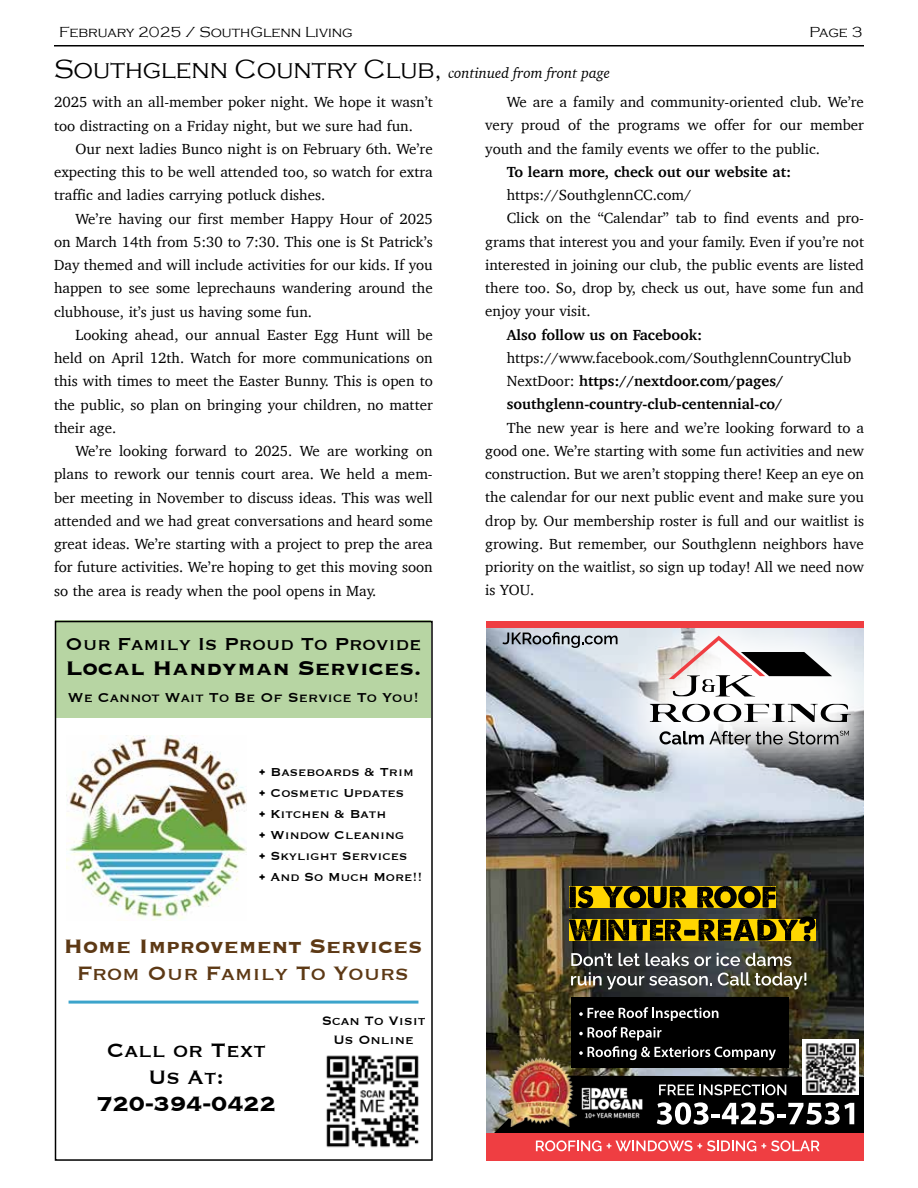
<style>
.page{position:relative;width:918px;height:1188px;background:#fff}
.page>*{position:absolute;margin:0;border:0;box-sizing:border-box;transform-origin:0 0}
.t1{font:300 27px "Copperplate Gothic";color:#000}
.t2{font:700 27px "Copperplate";color:#000}
.t3{font:700 25.5px "Copperplate";color:#000}
.t4{font:700 25.2px "Copperplate";color:#5d3915}
.t5{font:25.2px "Copperplate";color:#5d3915}
.t6{font:25.2px/27px "Copperplate";color:#000;text-align:center}
.t7{font:22.5px "Copperplate";color:#000}
.t8{font:16.8px "Copperplate";color:#000}
.t9{font:15.75px/19.5px "Copperplate";color:#000;text-align:center}
.t10{font:15px/23.2px "Charter";color:#000;text-align:justify}
.t11{font:700 15px/23.2px "Charter";color:#000}
.t12{font:15px "Copperplate";color:#000}
.t13{font:300 15px "Copperplate Gothic";color:#000}
.s1{font-family:"Charter";font-weight:400;font-style:italic;font-size:15px}
.s2{font-weight:400}
</style>
<div class="page">
<hr style="left:54px;top:45px;width:810px;height:1px;background:#000">
<div style="left:55px;top:621px;width:376px;height:97px;background:#b7d5a3"></div>
<div style="left:55px;top:621px;width:378px;height:540px;border:2px solid #000"></div>
<img style="left:67px;top:736px;width:180px;height:184px">
<img style="left:326px;top:1055px;width:93px;height:93px">
<hr style="left:69px;top:1001px;width:349px;height:3px;background:#3ca4cb">
<img style="left:486px;top:627px;width:378px;height:528px">
<div style="left:571px;top:998px;width:217px;height:70px;background:#000"></div>
<img style="left:586px;top:627px;width:278px;height:180px">
<div style="left:486px;top:621px;width:378px;height:6px;background:#ef3e42"></div>
<div style="left:487px;top:1133px;width:377px;height:28px;background:#ef3e42"></div>
<svg style="left:503px;top:632px;width:115px;height:16px;background:#989fa7"></svg>
<svg style="left:669px;top:636px;width:163px;height:60px"></svg>
<svg style="left:650px;top:704px;width:201px;height:18px"></svg>
<svg style="left:660px;top:731px;width:189px;height:14px;background:#9c9d9e"></svg>
<img style="left:504px;top:1058px;width:73px;height:18px">
<img style="left:522px;top:1072px;width:36px;height:4px">
<img style="left:802px;top:1039px;width:56px;height:37px">
<img style="left:492px;top:1076px;width:372px;height:75px">
<svg style="left:579px;top:1007px;width:139px;height:14px"></svg>
<svg style="left:579px;top:1027px;width:82px;height:13px"></svg>
<svg style="left:579px;top:1046px;width:197px;height:14px"></svg>
<svg style="left:571px;top:953px;width:42px;height:13px"></svg>
<svg style="left:619px;top:953px;width:21px;height:13px"></svg>
<svg style="left:646px;top:953px;width:65px;height:13px"></svg>
<svg style="left:717px;top:953px;width:23px;height:13px"></svg>
<svg style="left:746px;top:953px;width:46px;height:13px"></svg>
<svg style="left:571px;top:972px;width:141px;height:18px;background:#60615e"></svg>
<svg style="left:718px;top:972px;width:88px;height:18px;background:#706e59"></svg>
<div style="left:569px;top:886px;width:207px;height:22px;background:#ffd600"></div>
<svg style="left:569px;top:886px;width:24px;height:22px"></svg>
<svg style="left:603px;top:886px;width:83px;height:22px"></svg>
<svg style="left:697px;top:886px;width:79px;height:22px"></svg>
<svg style="left:569px;top:916px;width:246px;height:25px;background:#6c5c05"></svg>
<p class="t13" style="left:59px;top:24px;width:295px">February 2025 / SouthGlenn Living</p>
<p class="t13" style="left:809px;top:24px;width:55px">Page 3</p>
<h1 class="t1" style="left:54px;top:55px;width:558px">Southglenn Country Club, <span class="s1">continued from front page</span></h1>
<p class="t10" style="left:54px;top:90px;width:380px">2025 with an all-member poker night. We hope it wasn’t too distracting on a Friday night, but we sure had fun.</p>
<p class="t10" style="left:54px;top:137px;width:380px;text-indent:22px">Our next ladies Bunco night is on February 6th. We’re expecting this to be well attended too, so watch for extra traffic and ladies carrying potluck dishes.</p>
<p class="t10" style="left:54px;top:207px;width:380px;text-indent:22px">We’re having our first member Happy Hour of 2025 on March 14th from 5:30 to 7:30. This one is St Patrick’s Day themed and will include activities for our kids. If you happen to see some leprechauns wandering around the clubhouse, it’s just us having some fun.</p>
<p class="t10" style="left:54px;top:323px;width:380px;text-indent:22px">Looking ahead, our annual Easter Egg Hunt will be held on April 12th. Watch for more communications on this with times to meet the Easter Bunny. This is open to the public, so plan on bringing your children, no matter their age.</p>
<p class="t10" style="left:54px;top:439px;width:380px;text-indent:22px">We’re looking forward to 2025. We are working on plans to rework our tennis court area. We held a mem&shy;ber meeting in November to discuss ideas. This was well attended and we had great conversations and heard some great ideas. We’re starting with a project to prep the area for future activities. We’re hoping to get this moving soon so the area is ready when the pool opens in May.</p>
<h3 class="t7" style="left:66px;top:629px;width:357px">Our Family Is Proud To Provide</h3>
<h2 class="t3" style="left:65px;top:651px;width:358px">Local Handyman Services.</h2>
<p class="t8" style="left:68px;top:687px;width:353px">We Cannot Wait To Be Of Service To You!</p>
<p class="t12" style="left:258px;top:762px;width:157px">• Baseboards &amp; Trim</p>
<p class="t12" style="left:258px;top:783px;width:147px">• Cosmetic Updates</p>
<p class="t12" style="left:258px;top:804px;width:129px">• Kitchen &amp; Bath</p>
<p class="t12" style="left:258px;top:825px;width:147px">• Window Cleaning</p>
<p class="t12" style="left:258px;top:846px;width:151px">• Skylight Services</p>
<p class="t12" style="left:258px;top:867px;width:166px">• And So Much More!!</p>
<h3 class="t4" style="left:64px;top:930px;width:360px">Home Improvement Services</h3>
<h3 class="t5" style="left:77px;top:957px;width:333px">From Our Family To Yours</h3>
<h3 class="t6" style="left:107px;top:1035px;width:161px">Call or Text<br>Us At:</h3>
<h1 class="t2" style="left:97px;top:1086px;width:181px">720-394-0422</h1>
<p class="t9" style="left:322px;top:1010px;width:105px">Scan To Visit<br>Us Online</p>
<p class="t10" style="left:485px;top:90px;width:380px;text-indent:22px">We are a family and community-oriented club. We’re very proud of the programs we offer for our member youth and the family events we offer to the public.</p>
<p class="t11" style="left:507px;top:160px;width:286px">To learn more, check out our website at:</p>
<p class="t10" style="left:507px;top:183px;width:186px">https://SouthglennCC.com/</p>
<p class="t10" style="left:507px;top:206px;width:359px">Click on the “Calendar” tab to find events and pro-</p>
<p class="t10" style="left:485px;top:230px;width:380px">grams that interest you and your family. Even if you’re not</p>
<p class="t10" style="left:485px;top:253px;width:380px">interested in joining our club, the public events are listed</p>
<p class="t10" style="left:485px;top:276px;width:380px">there too. So, drop by, check us out, have some fun and</p>
<p class="t10" style="left:485px;top:299px;width:107px">enjoy your visit.</p>
<p class="t11" style="left:507px;top:323px;width:197px">Also follow us on Facebook:</p>
<p class="t11" style="left:507px;top:346px;width:346px"><span class="s2">https://www.facebook.com/SouthglennCountryClub<br>NextDoor:</span> https://nextdoor.com/pages/ southglenn-country-club-centennial-co/</p>
<p class="t10" style="left:485px;top:416px;width:380px;text-indent:22px">The new year is here and we’re looking forward to a good one. We’re starting with some fun activities and new construction. But we aren’t stopping there! Keep an eye on the calendar for our next public event and make sure you drop by. Our membership roster is full and our waitlist is growing. But remember, our Southglenn neighbors have priority on the waitlist, so sign up today! All we need now is YOU.</p>
</div>
